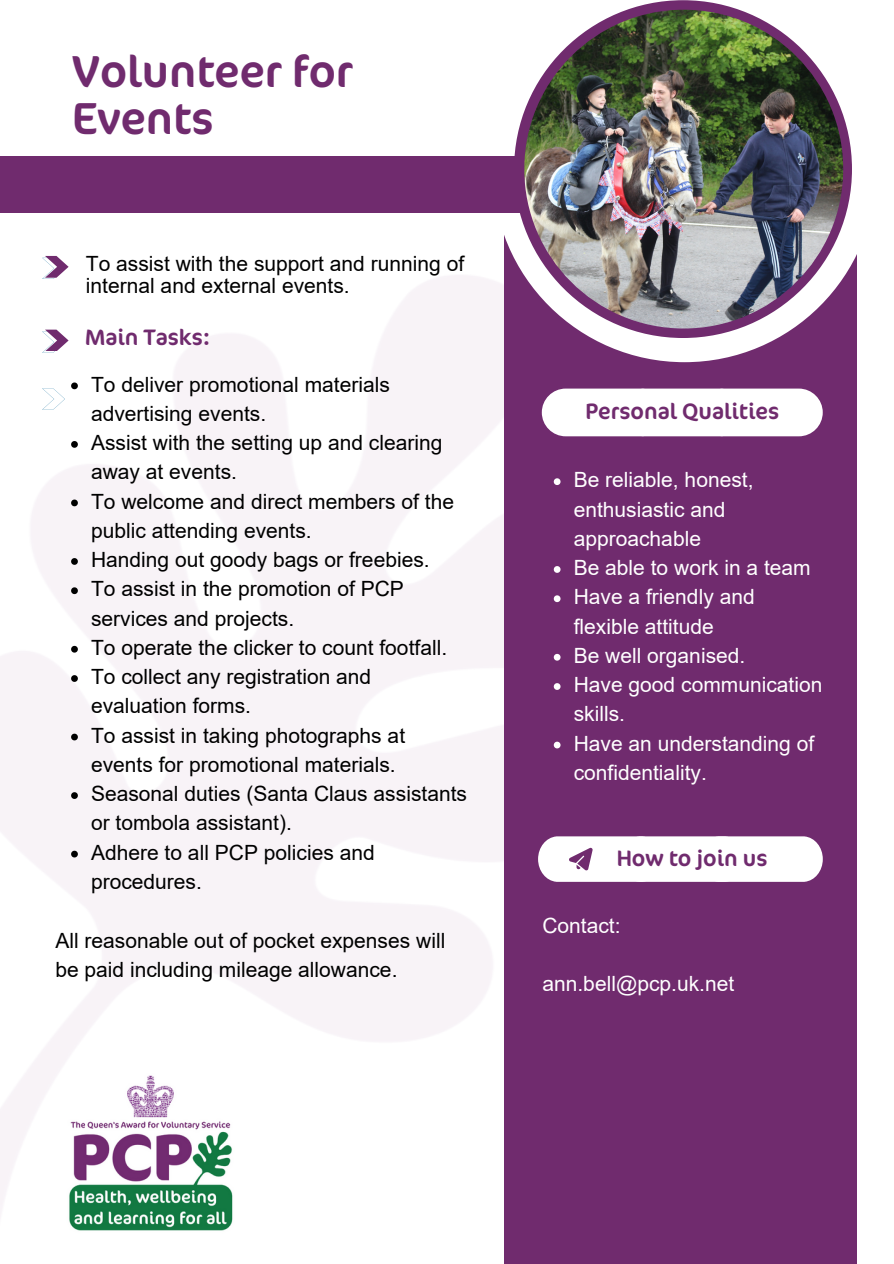
<style>
.page{position:relative;width:894px;height:1264px;background:#fff}
.page>*{position:absolute;margin:0;border:0;box-sizing:border-box;transform-origin:0 0}
.t1{font:45px/47.2px "Cocon";color:#702b6e}
.t2{font:22.5px "Cocon";color:#702b6e}
.t3{font:21px/29.2px "Arial";color:#000}
.t4{font:21px/29.2px "Arial";color:#fff}
</style>
<div class="page">
<img style="left:0;top:255px;width:857px;height:1008px">
<div style="left:504px;top:189px;width:352px;height:1074px;background:#702b6e"></div>
<svg style="left:493px;top:152px;width:364px;height:210px"></svg>
<div style="left:0;top:156px;width:562px;height:57px;background:#702b6e"></div>
<svg style="left:514px;top:0;width:337px;height:338px"></svg>
<img style="left:524px;top:10px;width:318px;height:318px;border-radius:50%">
<div style="left:541px;top:388px;width:123px;height:48px;background:#fff;border-radius:24px"></div>
<div style="left:620px;top:388px;width:123px;height:48px;background:#fff;border-radius:24px"></div>
<div style="left:699px;top:388px;width:123px;height:48px;background:#fff;border-radius:24px"></div>
<svg style="left:538px;top:836px;width:284px;height:45px;background:#f7f3f6"></svg>
<svg style="left:42px;top:256px;width:27px;height:23px"></svg>
<svg style="left:42px;top:388px;width:23px;height:21px"></svg>
<svg style="left:42px;top:329px;width:27px;height:24px"></svg>
<img style="left:65px;top:1072px;width:171px;height:163px">
<svg style="left:71px;top:382px;width:7px;height:7px"></svg>
<svg style="left:71px;top:441px;width:7px;height:7px"></svg>
<svg style="left:71px;top:499px;width:7px;height:7px"></svg>
<svg style="left:71px;top:558px;width:7px;height:7px"></svg>
<svg style="left:71px;top:587px;width:7px;height:7px"></svg>
<svg style="left:71px;top:646px;width:7px;height:6px"></svg>
<svg style="left:71px;top:675px;width:7px;height:7px"></svg>
<svg style="left:71px;top:733px;width:7px;height:7px"></svg>
<svg style="left:71px;top:792px;width:7px;height:7px"></svg>
<svg style="left:71px;top:850px;width:7px;height:7px"></svg>
<svg style="left:553px;top:478px;width:7px;height:7px"></svg>
<svg style="left:553px;top:566px;width:7px;height:7px"></svg>
<svg style="left:553px;top:595px;width:7px;height:7px"></svg>
<svg style="left:553px;top:654px;width:7px;height:6px"></svg>
<svg style="left:553px;top:683px;width:7px;height:7px"></svg>
<svg style="left:553px;top:741px;width:7px;height:7px"></svg>
<p class="t1" style="left:72px;top:49px;width:282px">Volunteer for<br>Events</p>
<p class="t3" style="left:86px;top:252px;width:379px;line-height:22.5px">To assist with the support and running of internal and external events.</p>
<p class="t2" style="left:85px;top:324px;width:127px">Main Tasks:</p>
<p class="t3" style="left:91px;top:369px;width:300px">To deliver promotional materials advertising events.</p>
<h1 class="t3" style="left:91px;top:428px;width:353px">Assist with the setting up and clearing away at events.</h1>
<p class="t3" style="left:91px;top:486px;width:364px">To welcome and direct members of the public attending events.</p>
<p class="t3" style="left:91px;top:545px;width:340px">Handing out goody bags or freebies.</p>
<p class="t3" style="left:91px;top:574px;width:314px">To assist in the promotion of PCP services and projects.</p>
<p class="t3" style="left:91px;top:633px;width:357px">To operate the clicker to count footfall.</p>
<p class="t3" style="left:91px;top:662px;width:282px">To collect any registration and evaluation forms.</p>
<h2 class="t3" style="left:91px;top:720px;width:315px">To assist in taking photographs at events for promotional materials.</h2>
<p class="t3" style="left:91px;top:779px;width:377px">Seasonal duties (Santa Claus assistants or tombola assistant).</p>
<p class="t3" style="left:91px;top:837px;width:285px">Adhere to all PCP policies and procedures.</p>
<p class="t3" style="left:55px;top:925px;width:391px">All reasonable out of pocket expenses will be paid including mileage allowance.</p>
<p class="t2" style="left:585px;top:398px;width:195px">Personal Qualities</p>
<p class="t4" style="left:573px;top:465px;width:181px">Be reliable, honest, enthusiastic and approachable</p>
<h2 class="t4" style="left:573px;top:553px;width:238px">Be able to work in a team</h2>
<p class="t4" style="left:573px;top:582px;width:182px">Have a friendly and flexible attitude</p>
<p class="t4" style="left:573px;top:641px;width:173px">Be well organised.</p>
<p class="t4" style="left:573px;top:670px;width:250px">Have good communication skills.</p>
<p class="t4" style="left:573px;top:728px;width:242px">Have an understanding of confidentiality.</p>
<p class="t2" style="left:616px;top:845px;width:152px">How to join us</p>
<p class="t4" style="left:542px;top:910px;width:80px">Contact:</p>
<p class="t4" style="left:542px;top:969px;width:193px">ann.bell@pcp.uk.net</p>
</div>
